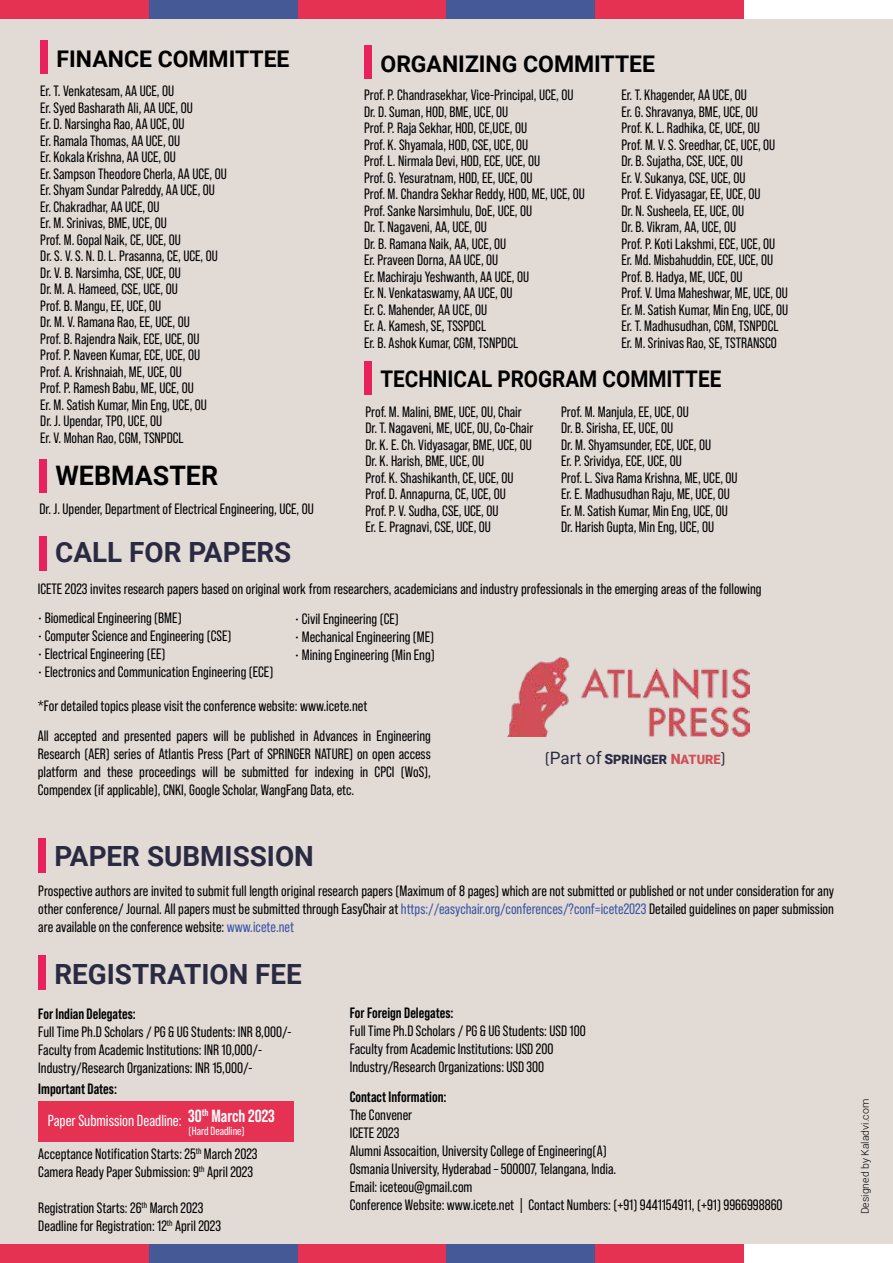
<style>
.page{position:relative;width:893px;height:1263px;background:#e2dad5}
.page>*{position:absolute;margin:0;border:0;box-sizing:border-box;transform-origin:0 0}
.t1{font:700 27.9px "Roboto";color:#2a2b42}
.t2{font:700 26.85px "Roboto";color:#010101}
.t3{font:700 22.95px "Roboto";color:#010101}
.t4{font:700 22.95px "Roboto";color:#010101;scale:.9 1}
.t5{font:700 17.55px "Bebas Neue Pro";color:#fff}
.t6{font:15.9px "Bebas Neue Pro";color:#fff}
.t7{font:15px/16.5px "Bebas Neue Pro";color:#010101}
.t8{font:700 15px "Bebas Neue Pro";color:#010101}
.t9{font:900 12.9px "Roboto";color:#2a2b42}
.t10{font:11.85px "Bebas Neue Pro";color:#fff}
.t11{font:300 10.5px "Roboto";color:#010101}
.s1{font-family:"Bebas Neue Pro";font-weight:400;font-size:17.1px}
.s2{font-weight:400;font-size:17.1px}
.s3{font-size:14.1px}
.s4{font-size:14.1px;color:#ce5057}
.s5{color:#ce5057}
.s6{color:#3b55a5}
</style>
<div class="page">
<div style="left:40px;top:40px;width:7px;height:34px;background:#e9225b"></div>
<div style="left:364px;top:45px;width:7px;height:34px;background:#e9225b"></div>
<div style="left:364px;top:361px;width:7px;height:34px;background:#e9225b"></div>
<div style="left:39px;top:459px;width:7px;height:33px;background:#e9225b"></div>
<div style="left:39px;top:536px;width:7px;height:35px;background:#ea225b"></div>
<div style="left:0;top:0;width:149px;height:19px;background:#e63252"></div>
<div style="left:149px;top:0;width:149px;height:19px;background:#455996"></div>
<div style="left:298px;top:0;width:148px;height:19px;background:#e63252"></div>
<div style="left:595px;top:0;width:149px;height:19px;background:#e63252"></div>
<div style="left:446px;top:0;width:149px;height:19px;background:#455998"></div>
<div style="left:744px;top:0;width:149px;height:19px;background:#fff"></div>
<div style="left:0;top:1244px;width:149px;height:19px;background:#e63252"></div>
<div style="left:149px;top:1244px;width:149px;height:19px;background:#455996"></div>
<div style="left:298px;top:1244px;width:148px;height:19px;background:#e63252"></div>
<div style="left:595px;top:1244px;width:149px;height:19px;background:#e63252"></div>
<div style="left:446px;top:1244px;width:149px;height:19px;background:#455998"></div>
<div style="left:744px;top:1244px;width:149px;height:19px;background:#fff"></div>
<div style="left:38px;top:838px;width:7px;height:35px;background:#ea225b"></div>
<div style="left:38px;top:955px;width:7px;height:35px;background:#ea225b"></div>
<img style="left:507px;top:657px;width:242px;height:80px">
<div style="left:38px;top:1102px;width:256px;height:40px;background:#e53252"></div>
<h3 class="t3" style="left:57px;top:42px;width:234px">FINANCE COMMITTEE</h3>
<h3 class="t3" style="left:380px;top:47px;width:276px">ORGANIZING COMMITTEE</h3>
<p class="t7" style="left:40px;top:82px;width:188px">Er. T. Venkatesam, AA UCE, OU<br>Er. Syed Basharath Ali, AA UCE, OU<br>Er. D. Narsingha Rao, AA UCE, OU<br>Er. Ramala Thomas, AA UCE, OU<br>Er. Kokala Krishna, AA UCE, OU<br>Er. Sampson Theodore Cherla, AA UCE, OU<br>Er. Shyam Sundar Palreddy, AA UCE, OU<br>Er. Chakradhar, AA UCE, OU<br>Er. M. Srinivas, BME, UCE, OU<br>Prof. M. Gopal Naik, CE, UCE, OU<br>Dr. S. V. S. N. D. L. Prasanna, CE, UCE, OU<br>Dr. V. B. Narsimha, CSE, UCE, OU<br>Dr. M. A. Hameed, CSE, UCE, OU<br>Prof. B. Mangu, EE, UCE, OU<br>Dr. M. V. Ramana Rao, EE, UCE, OU<br>Prof. B. Rajendra Naik, ECE, UCE, OU<br>Prof. P. Naveen Kumar, ECE, UCE, OU<br>Prof. A. Krishnaiah, ME, UCE, OU<br>Prof. P. Ramesh Babu, ME, UCE, OU<br>Er. M. Satish Kumar, Min Eng, UCE, OU<br>Dr. J. Upendar, TPO, UCE, OU<br>Er. V. Mohan Rao, CGM, TSNPDCL</p>
<p class="t7" style="left:364px;top:87px;width:222px">Prof. P. Chandrasekhar, Vice-Principal, UCE, OU Dr. D. Suman, HOD, BME, UCE, OU<br>Prof. P. Raja Sekhar, HOD, CE,UCE, OU<br>Prof. K. Shyamala, HOD, CSE, UCE, OU<br>Prof. L. Nirmala Devi, HOD, ECE, UCE, OU<br>Prof. G. Yesuratnam, HOD, EE, UCE, OU<br>Prof. M. Chandra Sekhar Reddy, HOD, ME, UCE, OU Prof. Sanke Narsimhulu, DoE, UCE, OU<br>Dr. T. Nagaveni, AA, UCE, OU<br>Dr. B. Ramana Naik, AA, UCE, OU<br>Er. Praveen Dorna, AA UCE, OU<br>Er. Machiraju Yeshwanth, AA UCE, OU<br>Er. N. Venkataswamy, AA UCE, OU<br>Er. C. Mahender, AA UCE, OU<br>Er. A. Kamesh, SE, TSSPDCL<br>Er. B. Ashok Kumar, CGM, TSNPDCL</p>
<p class="t7" style="left:621px;top:87px;width:168px">Er. T. Khagender, AA UCE, OU<br>Er. G. Shravanya, BME, UCE, OU<br>Prof. K. L. Radhika, CE, UCE, OU<br>Prof. M. V. S. Sreedhar, CE, UCE, OU<br>Dr. B. Sujatha, CSE, UCE, OU<br>Er. V. Sukanya, CSE, UCE, OU<br>Prof. E. Vidyasagar, EE, UCE, OU<br>Dr. N. Susheela, EE, UCE, OU<br>Dr. B. Vikram, AA, UCE, OU<br>Prof. P. Koti Lakshmi, ECE, UCE, OU<br>Er. Md. Misbahuddin, ECE, UCE, OU<br>Prof. B. Hadya, ME, UCE, OU<br>Prof. V. Uma Maheshwar, ME, UCE, OU<br>Er. M. Satish Kumar, Min Eng, UCE, OU<br>Er. T. Madhusudhan, CGM, TSNPDCL<br>Er. M. Srinivas Rao, SE, TSTRANSCO</p>
<h3 class="t4" style="left:380px;top:363px;width:380px">TECHNICAL PROGRAM COMMITTEE</h3>
<p class="t7" style="left:365px;top:403px;width:169px">Prof. M. Malini, BME, UCE, OU, Chair<br>Dr. T. Nagaveni, ME, UCE, OU, Co-Chair<br>Dr. K. E. Ch. Vidyasagar, BME, UCE, OU<br>Dr. K. Harish, BME, UCE, OU<br>Prof. K. Shashikanth, CE, UCE, OU<br>Prof. D. Annapurna, CE, UCE, OU<br>Prof. P. V. Sudha, CSE, UCE, OU<br>Er. E. Pragnavi, CSE, UCE, OU</p>
<p class="t7" style="left:561px;top:403px;width:178px">Prof. M. Manjula, EE, UCE, OU<br>Dr. B. Sirisha, EE, UCE, OU<br>Dr. M. Shyamsunder, ECE, UCE, OU<br>Er. P. Srividya, ECE, UCE, OU<br>Prof. L. Siva Rama Krishna, ME, UCE, OU<br>Er. E. Madhusudhan Raju, ME, UCE, OU<br>Er. M. Satish Kumar, Min Eng, UCE, OU<br>Dr. Harish Gupta, Min Eng, UCE, OU</p>
<h2 class="t2" style="left:56px;top:456px;width:164px">WEBMASTER</h2>
<p class="t7" style="left:39px;top:501px;width:276px">Dr. J. Upender, Department of Electrical Engineering, UCE, OU</p>
<h1 class="t1" style="left:55px;top:532px;width:237px">CALL FOR PAPERS</h1>
<p class="t7" style="left:38px;top:581px;width:725px">ICETE 2023 invites research papers based on original work from researchers, academicians and industry professionals in the emerging areas of the following</p>
<p class="t7" style="left:38px;top:610px;width:145px">• Biomedical Engineering (BME)</p>
<p class="t7" style="left:38px;top:628px;width:195px">• Computer Science and Engineering (CSE)</p>
<p class="t7" style="left:38px;top:646px;width:129px">• Electrical Engineering (EE)</p>
<p class="t7" style="left:38px;top:664px;width:237px">• Electronics and Communication Engineering (ECE)</p>
<p class="t7" style="left:295px;top:610px;width:106px">• Civil Engineering (CE)</p>
<p class="t7" style="left:295px;top:628px;width:141px">• Mechanical Engineering (ME)</p>
<p class="t7" style="left:295px;top:646px;width:141px">• Mining Engineering (Min Eng)</p>
<p class="t7" style="left:38px;top:697px;width:331px">*For detailed topics please visit the conference website: www.icete.net</p>
<p class="t7" style="left:38px;top:726px;width:395px;line-height:18px;text-align:justify">All accepted and presented papers will be published in Advances in Engineering Research (AER) series of Atlantis Press (Part of SPRINGER NATURE) on open access platform and these proceedings will be submitted for indexing in CPCI (WoS), Compendex (if applicable), CNKI, Google Scholar, WangFang Data, etc.</p>
<h1 class="t1" style="left:54px;top:836px;width:261px">PAPER SUBMISSION</h1>
<p class="t9" style="left:545px;top:750px;width:181px"><span class="s1">(</span><span class="s2">Part of</span> <span class="s3">S</span>PRINGER <span class="s4">N</span><span class="s5">ATURE</span><span class="s1">)</span></p>
<p class="t7" style="left:38px;top:881px;width:797px;line-height:18px;text-align:justify">Prospective authors are invited to submit full length original research papers (Maximum of 8 pages) which are not submitted or published or not under consideration for any other conference/ Journal. All papers must be submitted through EasyChair at <span class="s6">https://easychair.org/conferences/?conf=icete2023</span> Detailed guidelines on paper submission are available on the conference website: <span class="s6">www.icete.net</span></p>
<h1 class="t1" style="left:54px;top:954px;width:249px">REGISTRATION FEE</h1>
<p class="t8" style="left:38px;top:1005px;width:99px">For Indian Delegates:</p>
<p class="t7" style="left:38px;top:1023px;width:255px;line-height:18px">Full Time Ph.D Scholars / PG &amp; UG Students: INR 8,000/-<br>Faculty from Academic Institutions: INR 10,000/-<br>Industry/Research Organizations: INR 15,000/-</p>
<p class="t8" style="left:38px;top:1080px;width:80px">Important Dates:</p>
<p class="t5" style="left:188px;top:1105px;width:88px">30<sup>th</sup> March 2023</p>
<p class="t6" style="left:48px;top:1112px;width:136px">Paper Submission Deadline:</p>
<p class="t10" style="left:189px;top:1124px;width:58px">(Hard Deadline)</p>
<p class="t7" style="left:38px;top:1144px;width:221px;line-height:18px">Acceptance Notification Starts: 25<sup>th</sup> March 2023<br>Camera Ready Paper Submission: 9<sup>th</sup> April 2023</p>
<p class="t7" style="left:38px;top:1198px;width:184px;line-height:18px">Registration Starts: 26<sup>th</sup> March 2023<br>Deadline for Registration: 12<sup>th</sup> April 2023</p>
<p class="t8" style="left:350px;top:1004px;width:105px">For Foreign Delegates:</p>
<p class="t7" style="left:350px;top:1022px;width:237px;line-height:18px">Full Time Ph.D Scholars / PG &amp; UG Students: USD 100<br>Faculty from Academic Institutions: USD 200<br>Industry/Research Organizations: USD 300</p>
<p class="t8" style="left:350px;top:1088px;width:98px">Contact Information:</p>
<p class="t7" style="left:350px;top:1106px;width:434px;line-height:18px">The Convener<br>ICETE 2023<br>Alumni Assocaition, University College of Engineering(A)<br>Osmania University, Hyderabad – 500007, Telangana, India.<br>Email: iceteou@gmail.com<br>Conference Website: www.icete.net | Contact Numbers: (+91) 9441154911, (+91) 9966998860</p>
<p class="t11" style="left:858px;top:1214px;width:117px;rotate:-90deg">Designed by Kaladvi.com</p>
</div>
